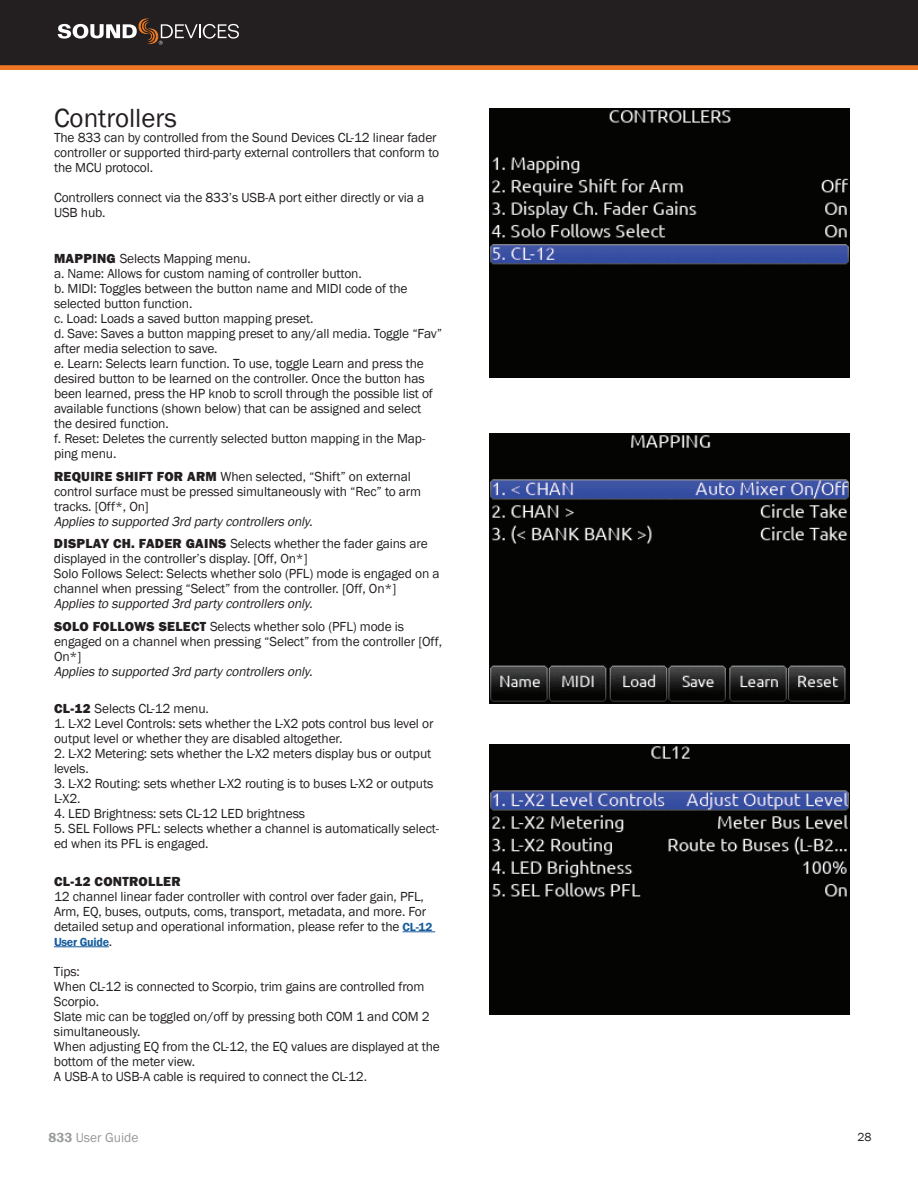
<style>
.page{position:relative;width:918px;height:1188px;background:#fff}
.page>*{position:absolute;margin:0;border:0;box-sizing:border-box;transform-origin:0 0}
.t1{font:27px "Franklin Gothic";color:#231f20}
.t2{font:13.5px/15px "Franklin Gothic";letter-spacing:-.01em;color:#231f20}
.t3{font:italic 13.5px/22.5px "Franklin Gothic";color:#231f20}
.t4{font:800 13.5px "Franklin Gothic";letter-spacing:.02em;color:#231f20}
.t5{font:13.5px "Franklin Gothic";color:#98999a}
.t6{font:600 12px "Franklin Gothic";letter-spacing:-.02em;color:#175d9e}
.t7{font:12px "Franklin Gothic";color:#231f20}
.s1{font-weight:800}
.s2{font-weight:800;font-style:normal}
.s3{font-style:normal}
.s4{font-weight:600;font-size:12px;color:#175d9e}
.s5{font-weight:400;font-size:13.5px;color:#231f20}
.s6{font-weight:600}
</style>
<div class="page">
<svg style="left:0;top:65px;width:918px;height:4px;background:#e37124"></svg>
<div style="left:0;top:0;width:918px;height:65px;background:#231f20"></div>
<svg style="left:58px;top:19px;width:181px;height:26px;background:#57504f"></svg>
<hr style="left:403px;top:932px;width:32px;height:1px;background:#175d9e">
<hr style="left:54px;top:947px;width:55px;height:1px;background:#175d9e">
<img style="left:490px;top:108px;width:360px;height:270px">
<img style="left:490px;top:744px;width:360px;height:270px">
<img style="left:490px;top:433px;width:360px;height:270px">
<h1 class="t1" style="left:54px;top:101px;width:125px">Controllers</h1>
<p class="t2" style="left:54px;top:130px;width:387px">The 833 can by controlled from the Sound Devices CL-12 linear fader controller or supported third-party external controllers that conform to the MCU protocol.</p>
<p class="t2" style="left:54px;top:190px;width:372px">Controllers connect via the 833’s USB-A port either directly or via a<br>USB hub.</p>
<p class="t2" style="left:54px;top:252px;width:390px"><span class="s1">MAPPING</span> Selects Mapping menu.<br>a. Name: Allows for custom naming of controller button.<br>b. MIDI: Toggles between the button name and MIDI code of the selected button function.<br>c. Load: Loads a saved button mapping preset.<br>d. Save: Saves a button mapping preset to any/all media. Toggle “Fav” after media selection to save.<br>e. Learn: Selects learn function. To use, toggle Learn and press the desired button to be learned on the controller. Once the button has been learned, press the HP knob to scroll through the possible list of available functions (shown below) that can be assigned and select the desired function.<br>f. Reset: Deletes the currently selected button mapping in the Map&shy;ping menu.</p>
<p class="t2" style="left:54px;top:469px;width:369px"><span class="s1">REQUIRE SHIFT FOR ARM</span> When selected, “Shift” on external control surface must be pressed simultaneously with “Rec” to arm tracks. [Off*, On]</p>
<p class="t3" style="left:54px;top:510px;width:375px">Appliesto supported 3rd partycontrollersonly.<br><span class="s2">DISPLAY CH. FADER GAINS</span> <span class="s3">Selects whether the fader gains are</span></p>
<p class="t2" style="left:54px;top:552px;width:387px">displayed in the controller’s display. [Off, On*]<br>Solo Follows Select: Selects whether solo (PFL) mode is engaged on a channel when pressing “Select” from the controller. [Off, On*]</p>
<p class="t3" style="left:54px;top:593px;width:352px">Appliesto supported 3rd partycontrollersonly.<br><span class="s2">SOLO FOLLOWS SELECT</span> <span class="s3">Selects whether solo (PFL) mode is</span></p>
<p class="t2" style="left:54px;top:634px;width:390px">engaged on a channel when pressing “Select” from the controller [Off,<br>On*]</p>
<p class="t3" style="left:54px;top:660px;width:263px">Appliesto supported 3rd partycontrollersonly.</p>
<p class="t2" style="left:54px;top:702px;width:156px"><span class="s1">CL-12</span> Selects CL-12 menu.</p>
<p class="t2" style="left:54px;top:717px;width:381px">1. L-X2 Level Controls: sets whether the L-X2 pots control bus level or output level or whether they are disabled altogether.</p>
<p class="t2" style="left:54px;top:747px;width:379px">2. L-X2 Metering: sets whether the L-X2 meters display bus or output levels.</p>
<p class="t2" style="left:54px;top:777px;width:381px">3. L-X2 Routing: sets whether L-X2 routing is to buses L-X2 or outputs<br>L-X2.</p>
<p class="t2" style="left:54px;top:807px;width:253px">4. LED Brightness: sets CL-12 LED brightness</p>
<p class="t2" style="left:54px;top:822px;width:387px">5. SEL Follows PFL: selects whether a channel is automatically select&shy;ed when its PFL is engaged.</p>
<p class="t4" style="left:54px;top:873px;width:128px">CL-12 CONTROLLER</p>
<p class="t2" style="left:54px;top:889px;width:380px">12 channel linear fader controller with control over fader gain, PFL,<br>Arm, EQ, buses, outputs, coms, transport, metadata, and more. For detailed setup and operational information, please refer to the <span class="s4">CL-12</span></p>
<p class="t6" style="left:54px;top:935px;width:60px">User Guide<span class="s5">.</span></p>
<p class="t2" style="left:54px;top:964px;width:387px">Tips:<br>When CL-12 is connected to Scorpio, trim gains are controlled from Scorpio.<br>Slate mic can be toggled on/off by pressing both COM 1 and COM 2 simultaneously.<br>When adjusting EQ from the CL-12, the EQ values are displayed at the bottom of the meter view.<br>A USB-A to USB-A cable is required to connect the CL-12.</p>
<p class="t5" style="left:49px;top:1130px;width:91px"><span class="s6">833</span> User Guide</p>
<p class="t7" style="left:858px;top:1130px;width:15px">28</p>
</div>
